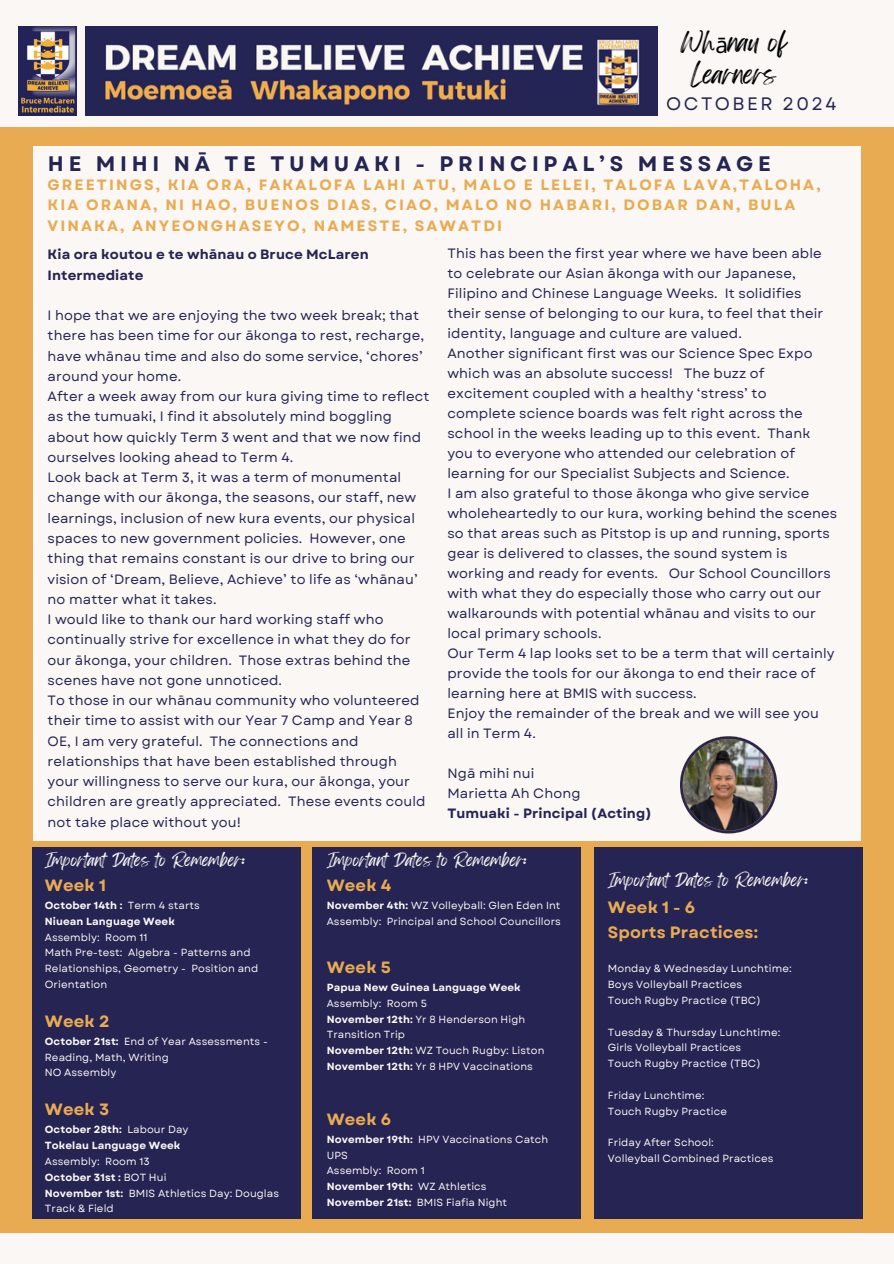
<style>
.page{position:relative;width:894px;height:1264px;background:#fff}
.page>*{position:absolute;margin:0;border:0;box-sizing:border-box;transform-origin:0 0}
.t1{font:22.5px/31.5px "Feeling Passionate";color:#000;text-align:center}
.t2{font:700 21px "Garet";letter-spacing:.225em;color:#252453}
.t3{font:18px "Garet";letter-spacing:.14em;color:#252453}
.t4{font:700 16.35px/25.2px "Garet";letter-spacing:.01em;color:#e8ab51}
.t5{font:700 15px/20.2px "Garet";letter-spacing:.14em;color:#e8ab51}
.t6{font:14.85px "Feeling Passionate";letter-spacing:.01em;color:#faf7f4}
.t7{font:13.5px/20.2px "Garet";letter-spacing:.01em;color:#252453}
.t8{font:700 13.5px/20.2px "Garet";letter-spacing:.01em;color:#252453}
.t9{font:10.35px/15.8px "Garet";letter-spacing:.01em;color:#faf7f4}
.t10{font:700 10.35px "Garet";letter-spacing:.01em;color:#faf7f4}
.s1{font-family:"Noto Sans"}
.s2{font-weight:400}
.s3{font-weight:700}
</style>
<div class="page">
<div style="left:0;top:0;width:893px;height:1263px;background:#e8ab51"></div>
<div style="left:0;top:0;width:893px;height:127px;background:#faf7f4"></div>
<div style="left:0;top:1232px;width:893px;height:31px;background:#faf7f4"></div>
<div style="left:33px;top:146px;width:827px;height:694px;background:#faf7f4"></div>
<img style="left:85px;top:27px;width:572px;height:89px">
<img style="left:18px;top:27px;width:59px;height:89px">
<div style="left:32px;top:847px;width:268px;height:371px;background:#252453"></div>
<div style="left:594px;top:847px;width:268px;height:371px;background:#252453"></div>
<div style="left:313px;top:847px;width:267px;height:371px;background:#252453"></div>
<img style="left:680px;top:736px;width:97px;height:97px">
<p class="t1" style="left:680px;top:28px;width:107px">Wh<span class="s1">ā</span>nau of<br>Learners</p>
<p class="t3" style="left:666px;top:91px;width:172px">OCTOBER 2024</p>
<p class="t2" style="left:48px;top:149px;width:724px">HE MIHI NĀ TE TUMUAKI - PRINCIPAL’S MESSAGE</p>
<p class="t5" style="left:48px;top:175px;width:774px">GREETINGS, KIA ORA, FAKALOFA LAHI ATU, MALO E LELEI, TALOFA LAVA,TALOHA,<br>KIA ORANA, NI HAO, BUENOS DIAS, CIAO, MALO NO HABARI, DOBAR DAN, BULA<br>VINAKA, ANYEONGHASEYO, NAMESTE, SAWATDI</p>
<h2 class="t8" style="left:48px;top:244px;width:322px">Kia ora koutou e te whānau o Bruce McLaren<br>Intermediate</h2>
<h3 class="t7" style="left:48px;top:305px;width:378px">I hope that we are enjoying the two week break; that there has been time for our ākonga to rest, recharge, have whānau time and also do some service, ‘chores’ around your home.</h3>
<h5 class="t7" style="left:48px;top:386px;width:383px">After a week away from our kura giving time to reflect as the tumuaki, I find it absolutely mind boggling about how quickly Term 3 went and that we now find ourselves looking ahead to Term 4.</h5>
<h1 class="t7" style="left:48px;top:467px;width:371px">Look back at Term 3, it was a term of monumental change with our ākonga, the seasons, our staff, new learnings, inclusion of new kura events, our physical spaces to new government policies. However, one thing that remains constant is our drive to bring our vision of ‘Dream, Believe, Achieve’ to life as ‘whānau’ no matter what it takes.</h1>
<h6 class="t7" style="left:48px;top:609px;width:364px">I would like to thank our hard working staff who continually strive for excellence in what they do for our ākonga, your children. Those extras behind the scenes have not gone unnoticed.</h6>
<p class="t7" style="left:48px;top:690px;width:379px">To those in our whānau community who volunteered their time to assist with our Year 7 Camp and Year 8<br>OE, I am very grateful. The connections and relationships that have been established through your willingness to serve our kura, our ākonga, your children are greatly appreciated. These events could not take place without you!</p>
<p class="t7" style="left:447px;top:243px;width:377px">This has been the first year where we have been able to celebrate our Asian ākonga with our Japanese, Filipino and Chinese Language Weeks. It solidifies their sense of belonging to our kura, to feel that their identity, language and culture are valued.</p>
<p class="t7" style="left:447px;top:343px;width:366px">Another significant first was our Science Spec Expo which was an absolute success! The buzz of excitement coupled with a healthy ‘stress’ to complete science boards was felt right across the school in the weeks leading up to this event. Thank you to everyone who attended our celebration of learning for our Specialist Subjects and Science.</p>
<p class="t7" style="left:447px;top:483px;width:391px">I am also grateful to those ākonga who give service wholeheartedly to our kura, working behind the scenes so that areas such as Pitstop is up and running, sports gear is delivered to classes, the sound system is working and ready for events. Our School Councillors with what they do especially those who carry out our walkarounds with potential whānau and visits to our local primary schools.</p>
<p class="t7" style="left:447px;top:643px;width:388px">Our Term 4 lap looks set to be a term that will certainly provide the tools for our ākonga to end their race of learning here at BMIS with success.</p>
<p class="t7" style="left:447px;top:703px;width:373px">Enjoy the remainder of the break and we will see you all in Term 4.</p>
<p class="t7" style="left:447px;top:763px;width:89px">Ngā mihi nui</p>
<p class="t7" style="left:447px;top:783px;width:134px">Marietta Ah Chong</p>
<p class="t8" style="left:447px;top:803px;width:206px">Tumuaki - Principal (Acting)</p>
<p class="t6" style="left:45px;top:848px;width:201px">Important Dates to Remember:</p>
<p class="t4" style="left:45px;top:872px;width:63px">Week 1</p>
<p class="t10" style="left:45px;top:897px;width:157px">October 14th : <span class="s2">Term 4 starts</span></p>
<p class="t10" style="left:45px;top:913px;width:132px">Niuean Language Week</p>
<p class="t9" style="left:45px;top:929px;width:104px">Assembly: Room 11</p>
<p class="t9" style="left:45px;top:944px;width:215px">Math Pre-test: Algebra - Patterns and<br>Relationships, Geometry - Position and<br>Orientation</p>
<p class="t4" style="left:45px;top:1008px;width:66px">Week 2</p>
<p class="t9" style="left:45px;top:1033px;width:224px"><span class="s3">October 21st:</span> End of Year Assessments -<br>Reading, Math, Writing</p>
<p class="t9" style="left:45px;top:1064px;width:73px">NO Assembly</p>
<p class="t4" style="left:45px;top:1096px;width:66px">Week 3</p>
<p class="t10" style="left:45px;top:1122px;width:145px">October 28th: <span class="s2">Labour Day</span></p>
<p class="t10" style="left:45px;top:1137px;width:137px">Tokelau Language Week</p>
<p class="t9" style="left:45px;top:1153px;width:106px">Assembly: Room 13</p>
<p class="t10" style="left:45px;top:1169px;width:123px">October 31st : <span class="s2">BOT Hui</span></p>
<p class="t9" style="left:45px;top:1184px;width:236px"><span class="s3">November 1st:</span> BMIS Athletics Day: Douglas<br>Track &amp; Field</p>
<p class="t6" style="left:326px;top:847px;width:201px">Important Dates to Remember:</p>
<p class="t4" style="left:326px;top:872px;width:66px">Week 4</p>
<p class="t9" style="left:326px;top:897px;width:235px"><span class="s3">November 4th:</span> WZ Volleyball: Glen Eden Int</p>
<p class="t9" style="left:326px;top:913px;width:235px">Assembly: Principal and School Councillors</p>
<p class="t4" style="left:326px;top:954px;width:66px">Week 5</p>
<p class="t10" style="left:326px;top:979px;width:195px">Papua New Guinea Language Week</p>
<p class="t9" style="left:326px;top:995px;width:102px">Assembly: Room 5</p>
<p class="t9" style="left:326px;top:1011px;width:200px"><span class="s3">November 12th:</span> Yr 8 Henderson High<br>Transition Trip</p>
<p class="t9" style="left:326px;top:1042px;width:219px"><span class="s3">November 12th:</span> WZ Touch Rugby: Liston</p>
<p class="t9" style="left:326px;top:1058px;width:207px"><span class="s3">November 12th:</span> Yr 8 HPV Vaccinations</p>
<p class="t4" style="left:326px;top:1106px;width:66px">Week 6</p>
<p class="t9" style="left:326px;top:1131px;width:223px"><span class="s3">November 19th:</span> HPV Vaccinations Catch</p>
<p class="t9" style="left:326px;top:1146px;width:99px">UPS<br>Assembly: Room 1</p>
<p class="t10" style="left:326px;top:1178px;width:88px">November 19th:</p>
<p class="t9" style="left:418px;top:1178px;width:70px">WZ Athletics</p>
<p class="t10" style="left:326px;top:1194px;width:86px">November 21st:</p>
<p class="t9" style="left:417px;top:1194px;width:92px">BMIS Fiafia Night</p>
<p class="t6" style="left:607px;top:867px;width:201px">Important Dates to Remember:</p>
<h4 class="t4" style="left:607px;top:894px;width:152px">Week 1 - 6<br>Sports Practices:</h4>
<p class="t9" style="left:607px;top:960px;width:185px">Monday &amp; Wednesday Lunchtime:</p>
<p class="t9" style="left:607px;top:976px;width:136px">Boys Volleyball Practices</p>
<p class="t9" style="left:607px;top:992px;width:154px">Touch Rugby Practice (TBC)</p>
<p class="t9" style="left:607px;top:1024px;width:174px">Tuesday &amp; Thursday Lunchtime:</p>
<p class="t9" style="left:607px;top:1039px;width:135px">Girls Volleyball Practices</p>
<p class="t9" style="left:607px;top:1055px;width:154px">Touch Rugby Practice (TBC)</p>
<p class="t9" style="left:607px;top:1087px;width:98px">Friday Lunchtime:</p>
<p class="t9" style="left:607px;top:1103px;width:120px">Touch Rugby Practice</p>
<p class="t9" style="left:607px;top:1134px;width:107px">Friday After School:</p>
<p class="t9" style="left:607px;top:1150px;width:167px">Volleyball Combined Practices</p>
</div>
